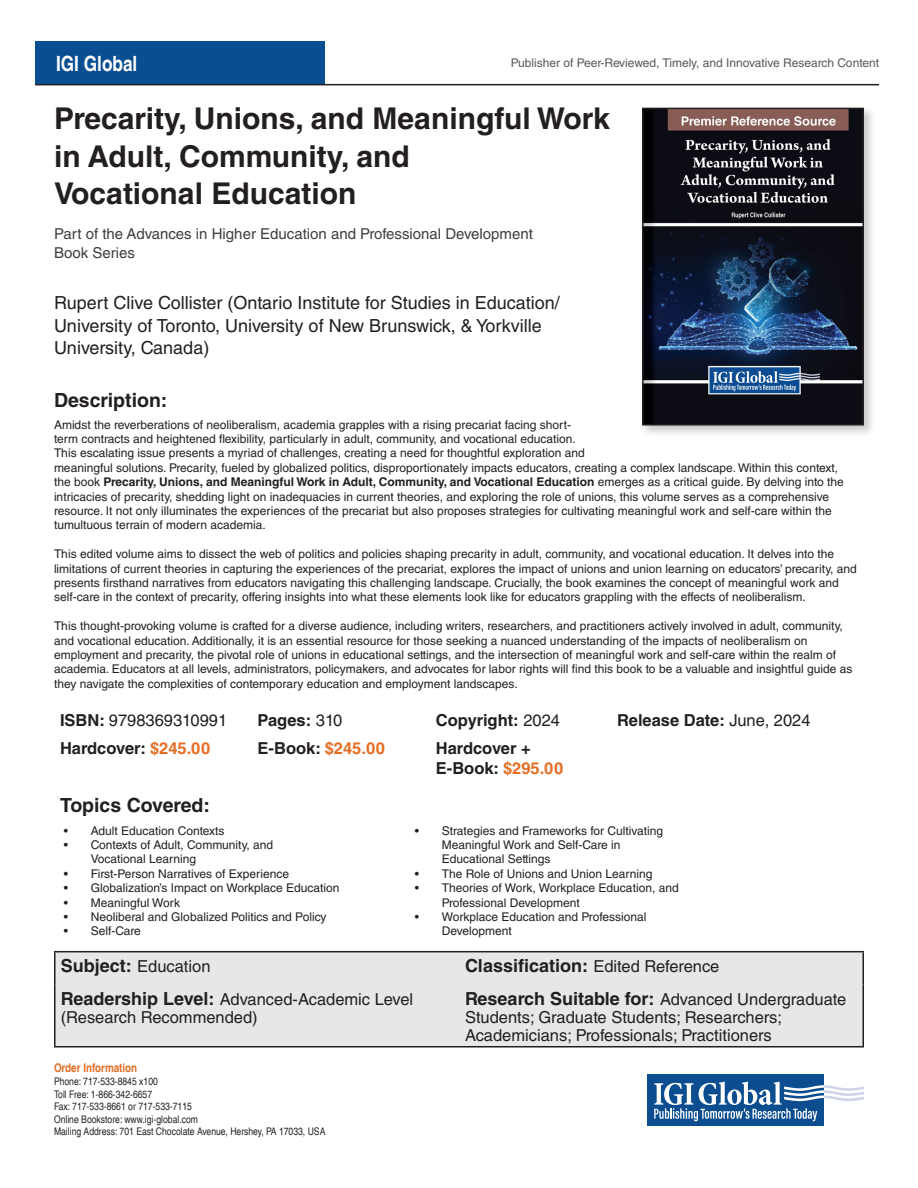
<style>
.page{position:relative;width:918px;height:1188px;background:#fff}
.page>*{position:absolute;margin:0;border:0;box-sizing:border-box;transform-origin:0 0}
.t1{font:700 30px/37.5px "Helvetica LT Std";color:#231f20}
.t2{font:700 condensed 21px "Helvetica LT";color:#fff}
.Description_2{font:700 19.5px "Helvetica LT Std";color:#231f20}
.Description_1{font:700 19.5px "Helvetica LT Std";color:#231f20}
.ISBN{font:18px/22.5px "Helvetica LT Std";color:#231f20}
.Description_2-2{font:700 18px "Helvetica LT Std";color:#231f20}
.Description_2-3{font:16.5px/18px "Helvetica LT Std";color:#231f20}
.Description_2-4{font:700 16.5px/19.8px "Helvetica LT Std";color:#231f20}
.Description_1-2{font:700 16.5px "Helvetica LT Std";color:#231f20}
.ISBN-2{font:15px/19.5px "Helvetica LT Std";color:#3e3e3f}
.Description_2-5{font:12px/14.4px "Helvetica LT Std";color:#231f20}
.t3{font:12px "Helvetica LT Std";color:#57585a}
.t4{font:700 condensed 12px "Helvetica LT";color:#e46e25}
.t5{font:condensed 10.5px/12.6px "Helvetica LT";color:#231f20}
.s1{font-weight:700}
.s2{font-weight:400}
.s3{color:#e46e25}
.s4{font-weight:700;font-size:18px}
.s5{font-weight:400;font-size:16.5px}
</style>
<div class="page">
<div style="left:35px;top:41px;width:290px;height:44px;background:#094e91"></div>
<svg style="left:647px;top:1125px;width:177px;height:1px"></svg>
<div style="left:647px;top:1074px;width:177px;height:51px;background:#0c4d90"></div>
<svg style="left:654px;top:1082px;width:210px;height:39px"></svg>
<hr style="left:35px;top:84px;width:844px;height:1px;background:#231f20">
<div style="left:639px;top:105px;width:237px;height:333px;background:#231f20;opacity:.25"></div>
<img style="left:645px;top:111px;width:216px;height:312px">
<div style="left:642px;top:108px;width:222px;height:318px;border:2px solid #231f20"></div>
<div style="left:56px;top:952px;width:806px;height:94px;background:#e6e7e9"></div>
<hr style="left:54px;top:951px;width:405px;height:1px;background:#231f20">
<hr style="left:54px;top:952px;width:2px;height:33px;background:#231f20">
<hr style="left:459px;top:951px;width:405px;height:1px;background:#231f20">
<hr style="left:862px;top:952px;width:2px;height:33px;background:#231f20">
<hr style="left:54px;top:985px;width:2px;height:61px;background:#231f20">
<hr style="left:862px;top:985px;width:2px;height:61px;background:#231f20">
<hr style="left:54px;top:1046px;width:405px;height:2px;background:#231f20">
<hr style="left:459px;top:1046px;width:405px;height:2px;background:#231f20">
<p class="t2" style="left:56px;top:50px;width:83px">IGI Global</p>
<p class="t3" style="left:511px;top:56px;width:370px">Publisher of Peer-Reviewed, Timely, and Innovative Research Content</p>
<p class="t1" style="left:54px;top:99px;width:557px">Precarity, Unions, and Meaningful Work in Adult, Community, and<br>Vocational Education</p>
<p class="ISBN-2" style="left:54px;top:224px;width:480px">Part of the Advances in Higher Education and Professional Development<br>Book Series</p>
<p class="ISBN" style="left:54px;top:292px;width:507px">Rupert Clive Collister (Ontario Institute for Studies in Education/<br>University of Toronto, University of New Brunswick, &amp; Yorkville<br>University, Canada)</p>
<p class="Description_1" style="left:54px;top:389px;width:115px">Description:</p>
<p class="Description_2-5" style="left:54px;top:417px;width:791px">Amidst the reverberations of neoliberalism, academia grapples with a rising precariat facing short-<br>term contracts and heightened flexibility, particularly in adult, community, and vocational education.<br>This escalating issue presents a myriad of challenges, creating a need for thoughtful exploration and<br>meaningful solutions. Precarity, fueled by globalized politics, disproportionately impacts educators, creating a complex landscape. Within this context, the book <span class="s1">Precarity, Unions, and Meaningful Work in Adult, Community, and Vocational Education</span> emerges as a critical guide. By delving into the intricacies of precarity, shedding light on inadequacies in current theories, and exploring the role of unions, this volume serves as a comprehensive resource. It not only illuminates the experiences of the precariat but also proposes strategies for cultivating meaningful work and self-care within the tumultuous terrain of modern academia.</p>
<p class="Description_2-5" style="left:54px;top:547px;width:804px">This edited volume aims to dissect the web of politics and policies shaping precarity in adult, community, and vocational education. It delves into the limitations of current theories in capturing the experiences of the precariat, explores the impact of unions and union learning on educators’ precarity, and presents firsthand narratives from educators navigating this challenging landscape. Crucially, the book examines the concept of meaningful work and self-care in the context of precarity, offering insights into what these elements look like for educators grappling with the effects of neoliberalism.</p>
<p class="Description_2-5" style="left:54px;top:619px;width:800px">This thought-provoking volume is crafted for a diverse audience, including writers, researchers, and practitioners actively involved in adult, community, and vocational education. Additionally, it is an essential resource for those seeking a nuanced understanding of the impacts of neoliberalism on employment and precarity, the pivotal role of unions in educational settings, and the intersection of meaningful work and self-care within the realm of academia. Educators at all levels, administrators, policymakers, and advocates for labor rights will find this book to be a valuable and insightful guide as they navigate the complexities of contemporary education and employment landscapes.</p>
<p class="Description_2-3" style="left:60px;top:711px;width:169px"><span class="s1">ISBN:</span> 9798369310991</p>
<p class="Description_1-2" style="left:258px;top:710px;width:86px">Pages: <span class="s2">310</span></p>
<p class="Description_1-2" style="left:436px;top:710px;width:126px">Copyright: <span class="s2">2024</span></p>
<p class="Description_1-2" style="left:617px;top:710px;width:195px">Release Date: <span class="s2">June, 2024</span></p>
<p class="Description_2-4" style="left:60px;top:738px;width:152px">Hardcover: <span class="s3">$245.00</span></p>
<p class="Description_2-4" style="left:258px;top:738px;width:129px">E-Book: <span class="s3">$245.00</span></p>
<p class="Description_2-4" style="left:436px;top:738px;width:129px">Hardcover +<br>E-Book: <span class="s3">$295.00</span></p>
<p class="Description_2" style="left:60px;top:794px;width:152px">Topics Covered:</p>
<p class="Description_2-5" style="left:64px;top:823px;width:162px">• Adult Education Contexts</p>
<p class="Description_2-5" style="left:91px;top:838px;width:184px;text-indent:-27px">• Contexts of Adult, Community, and<br>Vocational Learning</p>
<p class="Description_2-5" style="left:64px;top:866px;width:227px">• First-Person Narratives of Experience</p>
<p class="Description_2-5" style="left:64px;top:881px;width:277px">• Globalization’s Impact on Workplace Education</p>
<p class="Description_2-5" style="left:64px;top:895px;width:118px">• Meaningful Work</p>
<p class="Description_2-5" style="left:64px;top:910px;width:264px">• Neoliberal and Globalized Politics and Policy</p>
<p class="Description_2-5" style="left:64px;top:924px;width:79px">• Self-Care</p>
<p class="Description_2-5" style="left:442px;top:823px;width:223px;text-indent:-27px">• Strategies and Frameworks for Cultivating<br>Meaningful Work and Self-Care in<br>Educational Settings</p>
<p class="Description_2-5" style="left:415px;top:866px;width:239px">• The Role of Unions and Union Learning</p>
<p class="Description_2-5" style="left:442px;top:881px;width:238px;text-indent:-27px">• Theories of Work, Workplace Education, and<br>Professional Development</p>
<p class="Description_2-5" style="left:442px;top:910px;width:206px;text-indent:-27px">• Workplace Education and Professional<br>Development</p>
<p class="Description_2-3" style="left:61px;top:957px;width:151px"><span class="s4">Subject:</span> Education</p>
<p class="Description_2-2" style="left:465px;top:954px;width:256px">Classification: <span class="s5">Edited Reference</span></p>
<p class="Description_2-3" style="left:61px;top:990px;width:354px"><span class="s4">Readership Level:</span> Advanced-Academic Level (Research Recommended)</p>
<p class="Description_2-3" style="left:465px;top:990px;width:383px"><span class="s4">Research Suitable for:</span> Advanced Undergraduate<br>Students; Graduate Students; Researchers;<br>Academicians; Professionals; Practitioners</p>
<p class="t4" style="left:54px;top:1061px;width:85px">Order Information</p>
<p class="t5" style="left:54px;top:1075px;width:273px">Phone: 717-533-8845 x100<br>Toll Free: 1-866-342-6657<br>Fax: 717-533-8661 or 717-533-7115<br>Online Bookstore: www.igi-global.com<br>Mailing Address: 701 East Chocolate Avenue, Hershey, PA 17033, USA</p>
</div>
